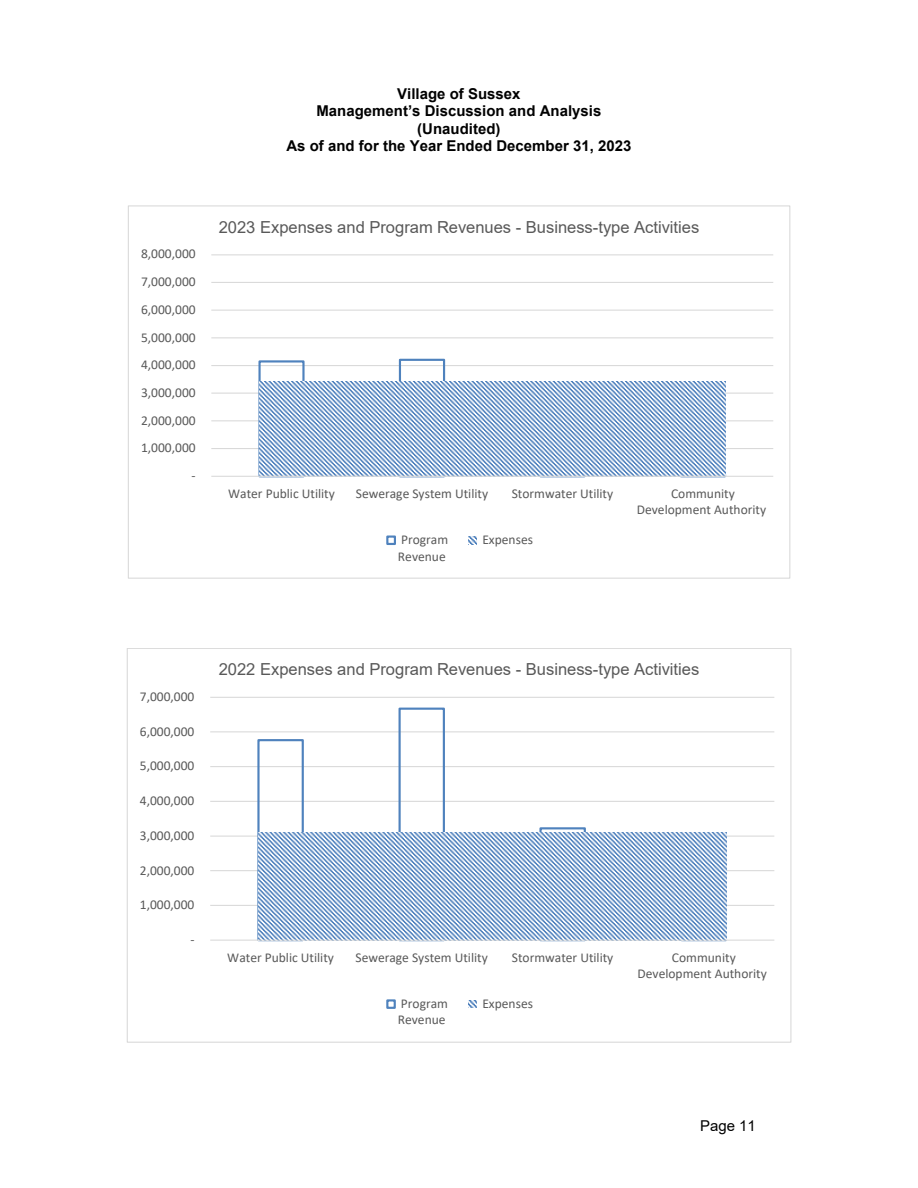
<style>
.page{position:relative;width:918px;height:1188px;background:#fff}
.page>*{position:absolute;margin:0;border:0;box-sizing:border-box;transform-origin:0 0}
.t1{font:16.5px "Arial";color:#595959}
.t2{font:700 15px/17.2px "Arial";color:#000;text-align:center}
.t3{font:15px "Arial";color:#000}
.t4{font:13.5px/16.4px "Calibri";color:#595959;text-align:center}
</style>
<div class="page">
<hr style="left:211px;top:448px;width:562px;height:1px;background:#d9d9d9">
<hr style="left:211px;top:420px;width:562px;height:1px;background:#d9d9d9">
<hr style="left:211px;top:393px;width:562px;height:1px;background:#d9d9d9">
<hr style="left:211px;top:365px;width:562px;height:1px;background:#d9d9d9">
<hr style="left:211px;top:337px;width:562px;height:1px;background:#d9d9d9">
<hr style="left:211px;top:310px;width:562px;height:1px;background:#d9d9d9">
<hr style="left:211px;top:282px;width:562px;height:1px;background:#d9d9d9">
<hr style="left:211px;top:254px;width:562px;height:1px;background:#d9d9d9">
<svg style="left:258px;top:359px;width:469px;height:119px"></svg>
<img style="left:260px;top:382px;width:465px;height:94px">
<hr style="left:211px;top:476px;width:562px;height:1px;background:#d9d9d9">
<div style="left:386px;top:536px;width:10px;height:9px;border:2px solid #4f82bd"></div>
<svg style="left:469px;top:537px;width:7px;height:7px"></svg>
<hr style="left:210px;top:905px;width:564px;height:1px;background:#d9d9d9">
<hr style="left:210px;top:870px;width:564px;height:1px;background:#d9d9d9">
<hr style="left:210px;top:836px;width:564px;height:1px;background:#d9d9d9">
<hr style="left:210px;top:801px;width:564px;height:1px;background:#d9d9d9">
<hr style="left:210px;top:766px;width:564px;height:1px;background:#d9d9d9">
<hr style="left:210px;top:731px;width:564px;height:1px;background:#d9d9d9">
<hr style="left:210px;top:697px;width:564px;height:1px;background:#d9d9d9">
<svg style="left:257px;top:707px;width:471px;height:233px"></svg>
<img style="left:258px;top:832px;width:468px;height:108px">
<hr style="left:210px;top:940px;width:564px;height:1px;background:#d9d9d9">
<div style="left:386px;top:999px;width:10px;height:10px;border:2px solid #4f82bd"></div>
<svg style="left:469px;top:1000px;width:7px;height:8px"></svg>
<p class="t2" style="left:286px;top:85px;width:347px">Village of Sussex<br>Management’s Discussion and Analysis (Unaudited)<br>As of and for the Year Ended December 31, 2023</p>
<p class="t4" style="left:141px;top:246px;width:56px">8,000,000</p>
<p class="t4" style="left:141px;top:273px;width:56px">7,000,000</p>
<p class="t4" style="left:141px;top:301px;width:56px">6,000,000</p>
<p class="t4" style="left:141px;top:329px;width:56px">5,000,000</p>
<p class="t4" style="left:141px;top:357px;width:56px">4,000,000</p>
<p class="t4" style="left:141px;top:384px;width:56px">3,000,000</p>
<p class="t4" style="left:141px;top:412px;width:56px">2,000,000</p>
<p class="t4" style="left:141px;top:440px;width:56px">1,000,000</p>
<p class="t4" style="left:192px;top:467px;width:6px">-</p>
<p class="t1" style="left:219px;top:218px;width:482px">2023 Expenses and Program Revenues - Business-type Activities</p>
<p class="t4" style="left:228px;top:485px;width:108px">Water Public Utility</p>
<p class="t4" style="left:356px;top:485px;width:134px">Sewerage System Utility</p>
<p class="t4" style="left:512px;top:485px;width:103px">Stormwater Utility</p>
<p class="t4" style="left:637px;top:485px;width:131px">Community<br>Development Authority</p>
<p class="t4" style="left:398px;top:531px;width:52px;text-align:left">Program<br>Revenue</p>
<p class="t4" style="left:482px;top:531px;width:52px">Expenses</p>
<p class="t4" style="left:140px;top:688px;width:56px">7,000,000</p>
<p class="t4" style="left:140px;top:723px;width:56px">6,000,000</p>
<p class="t4" style="left:140px;top:758px;width:56px">5,000,000</p>
<p class="t4" style="left:140px;top:792px;width:56px">4,000,000</p>
<p class="t4" style="left:140px;top:827px;width:56px">3,000,000</p>
<p class="t4" style="left:140px;top:862px;width:56px">2,000,000</p>
<p class="t4" style="left:140px;top:896px;width:56px">1,000,000</p>
<p class="t4" style="left:190px;top:931px;width:6px">-</p>
<p class="t1" style="left:219px;top:660px;width:482px">2022 Expenses and Program Revenues - Business-type Activities</p>
<p class="t4" style="left:227px;top:949px;width:108px">Water Public Utility</p>
<p class="t4" style="left:355px;top:949px;width:134px">Sewerage System Utility</p>
<p class="t4" style="left:512px;top:949px;width:103px">Stormwater Utility</p>
<p class="t4" style="left:638px;top:949px;width:131px">Community<br>Development Authority</p>
<p class="t4" style="left:398px;top:995px;width:52px;text-align:left">Program<br>Revenue</p>
<p class="t4" style="left:482px;top:995px;width:52px">Expenses</p>
<p class="t3" style="left:700px;top:1117px;width:57px">Page 11</p>
</div>
